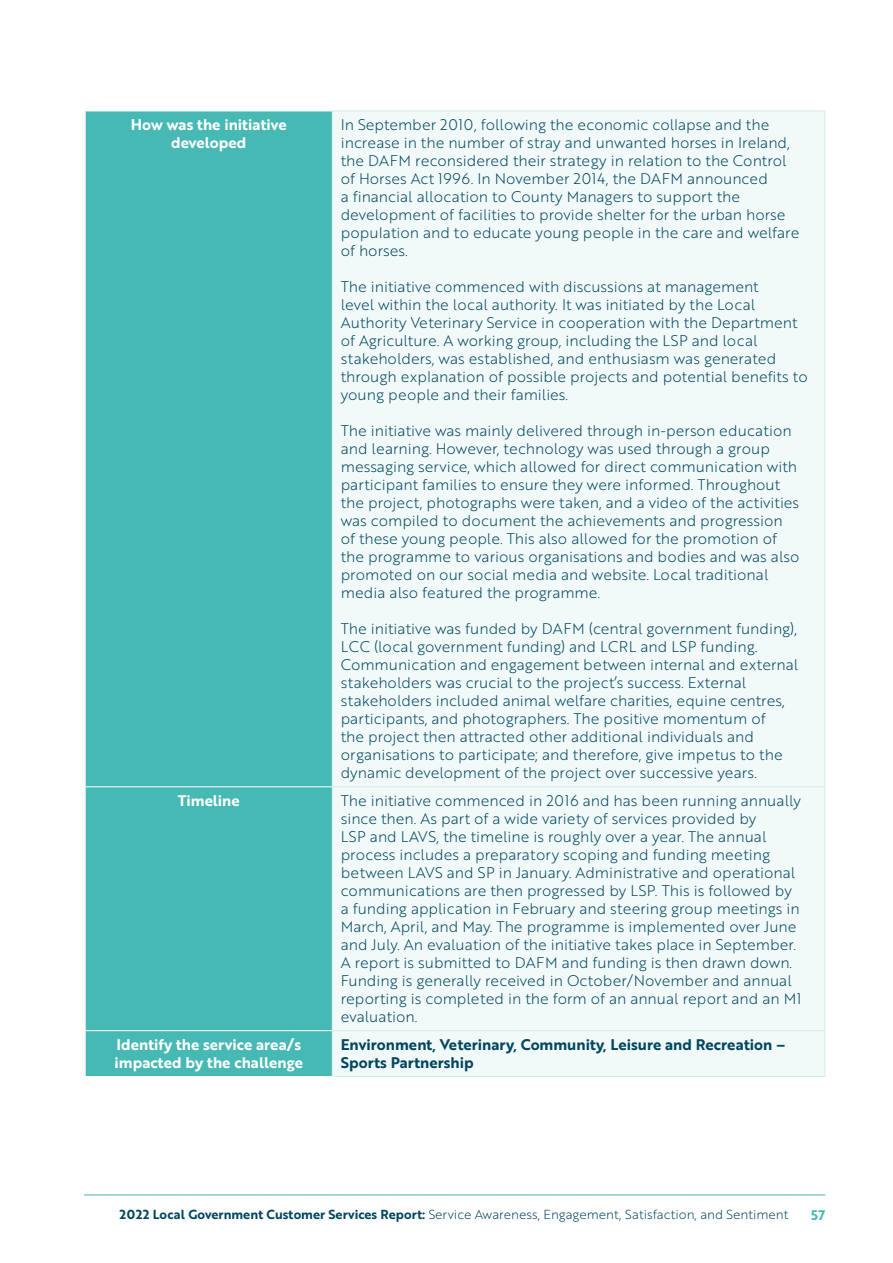
<style>
.page{position:relative;width:893px;height:1263px;background:#fff}
.page>*{position:absolute;margin:0;border:0;box-sizing:border-box;transform-origin:0 0}
.t1{font:15px/18px "Brother 1816 Light";color:#004760}
.t2{font:15px/18px "Brother 1816 Bold";color:#fff;text-align:center}
.t3{font:15px/18px "Brother 1816 Bold";color:#004760}
.t4{font:13.5px "Brother 1816 Bold";color:#47b9b4}
.t5{font:12.75px "Brother 1816 Light";color:#004760}
.s1{font-family:"Brother 1816 Bold"}
</style>
<div class="page">
<hr style="left:84px;top:1194px;width:741px;height:1px;background:#47b9b4">
<div style="left:86px;top:112px;width:246px;height:964px;background:#47b9b4"></div>
<div style="left:333px;top:112px;width:491px;height:964px;background:#f2f9f9"></div>
<hr style="left:332px;top:111px;width:1px;height:675px;background:#d5ebea">
<hr style="left:824px;top:111px;width:1px;height:675px;background:#d5ebea">
<hr style="left:332px;top:786px;width:493px;height:1px;background:#d5ebea">
<hr style="left:332px;top:787px;width:1px;height:243px;background:#d5ebea">
<hr style="left:824px;top:787px;width:1px;height:243px;background:#d5ebea">
<hr style="left:332px;top:1031px;width:1px;height:45px;background:#d5ebea">
<hr style="left:824px;top:1031px;width:1px;height:45px;background:#d5ebea">
<hr style="left:332px;top:1076px;width:493px;height:1px;background:#d5ebea">
<hr style="left:85px;top:111px;width:1px;height:676px;background:#d5ebea">
<hr style="left:332px;top:111px;width:493px;height:1px;background:#d5ebea">
<hr style="left:85px;top:787px;width:1px;height:244px;background:#d5ebea">
<hr style="left:85px;top:1031px;width:1px;height:45px;background:#d5ebea">
<hr style="left:332px;top:1030px;width:493px;height:1px;background:#d5ebea">
<hr style="left:85px;top:111px;width:247px;height:1px;background:#fff">
<hr style="left:86px;top:786px;width:246px;height:1px;background:#fff">
<hr style="left:86px;top:1030px;width:246px;height:1px;background:#fff">
<p class="t2" style="left:131px;top:115px;width:157px">How was the initiative developed</p>
<p class="t1" style="left:341px;top:115px;width:460px">In September 2010, following the economic collapse and the increase in the number of stray and unwanted horses in Ireland, the DAFM reconsidered their strategy in relation to the Control of Horses Act 1996. In November 2014, the DAFM announced<br>a financial allocation to County Managers to support the development of facilities to provide shelter for the urban horse population and to educate young people in the care and welfare of horses.</p>
<p class="t1" style="left:341px;top:277px;width:469px">The initiative commenced with discussions at management<br>level within the local authority. It was initiated by the Local Authority Veterinary Service in cooperation with the Department of Agriculture. A working group, including the LSP and local stakeholders, was established, and enthusiasm was generated through explanation of possible projects and potential benefits to young people and their families.</p>
<p class="t1" style="left:341px;top:421px;width:460px">The initiative was mainly delivered through in-person education and learning. However, technology was used through a group messaging service, which allowed for direct communication with participant families to ensure they were informed. Throughout the project, photographs were taken, and a video of the activities was compiled to document the achievements and progression of these young people. This also allowed for the promotion of the programme to various organisations and bodies and was also promoted on our social media and website. Local traditional media also featured the programme.</p>
<p class="t1" style="left:341px;top:619px;width:459px">The initiative was funded by DAFM (central government funding), LCC (local government funding) and LCRL and LSP funding.<br>Communication and engagement between internal and external stakeholders was crucial to the project’s success. External stakeholders included animal welfare charities, equine centres, participants, and photographers. The positive momentum of<br>the project then attracted other additional individuals and organisations to participate; and therefore, give impetus to the dynamic development of the project over successive years.</p>
<p class="t2" style="left:178px;top:791px;width:63px">Timeline</p>
<p class="t1" style="left:341px;top:791px;width:462px">The initiative commenced in 2016 and has been running annually since then. As part of a wide variety of services provided by<br>LSP and LAVS, the timeline is roughly over a year. The annual process includes a preparatory scoping and funding meeting between LAVS and SP in January. Administrative and operational communications are then progressed by LSP. This is followed by a funding application in February and steering group meetings in March, April, and May. The programme is implemented over June and July. An evaluation of the initiative takes place in September.<br>A report is submitted to DAFM and funding is then drawn down.<br>Funding is generally received in October/November and annual reporting is completed in the form of an annual report and an M1 evaluation.</p>
<p class="t2" style="left:115px;top:1035px;width:190px;text-align:left">Identify the service area/s impacted by the challenge</p>
<p class="t3" style="left:341px;top:1035px;width:446px">Environment, Veterinary, Community, Leisure and Recreation –<br>Sports Partnership</p>
<p class="t5" style="left:120px;top:1205px;width:670px"><span class="s1">2022 Local Government Customer Services Report:</span> Service Awareness, Engagement, Satisfaction, and Sentiment</p>
<p class="t4" style="left:811px;top:1204px;width:16px">57</p>
</div>
